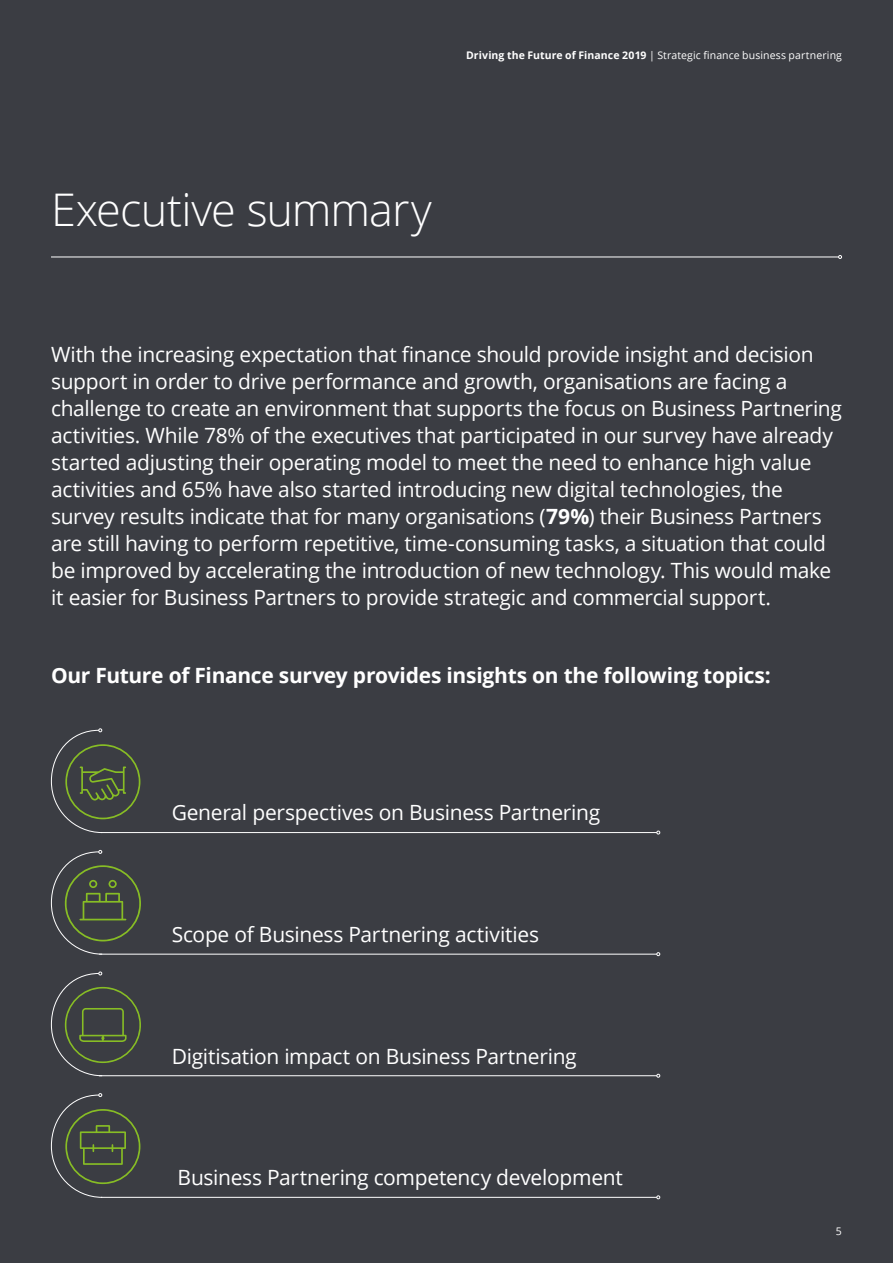
<style>
.page{position:relative;width:893px;height:1263px;background:#3b3d43}
.page>*{position:absolute;margin:0;border:0;box-sizing:border-box;transform-origin:0 0}
.Contents_Heading{font:300 45px "Open Sans";letter-spacing:-.02em;color:#fff}
.Body_copy__8_5_12pt{font:21px/27px "Open Sans";letter-spacing:-.015em;color:#fff}
.Cover_subtitle__12_2{font:700 21px "Open Sans";letter-spacing:-.015em;color:#fff}
.Brochure_title___Lef{font:10.5px "Open Sans";letter-spacing:.01em;color:#fff}
.Folio_Right_pg__7_9{font:10.5px "Open Sans";color:#fff}
.s1{font-weight:700}
</style>
<div class="page">
<hr style="left:51px;top:257px;width:788px;height:1px;background:#fff">
<svg style="left:838px;top:255px;width:4px;height:4px"></svg>
<hr style="left:101px;top:832px;width:556px;height:1px;background:#fff">
<svg style="left:51px;top:728px;width:92px;height:105px"></svg>
<hr style="left:99px;top:954px;width:558px;height:1px;background:#fff">
<svg style="left:656px;top:952px;width:4px;height:4px"></svg>
<svg style="left:51px;top:850px;width:92px;height:105px"></svg>
<hr style="left:99px;top:1075px;width:558px;height:1px;background:#fff">
<svg style="left:51px;top:971px;width:92px;height:105px"></svg>
<hr style="left:101px;top:1197px;width:556px;height:1px;background:#fff">
<svg style="left:656px;top:1195px;width:4px;height:4px"></svg>
<svg style="left:51px;top:1093px;width:92px;height:105px"></svg>
<p class="Brochure_title___Lef" style="left:466px;top:48px;width:377px"><span class="s1">Driving the Future of Finance 2019</span> | Strategic finance business partnering</p>
<p class="Contents_Heading" style="left:51px;top:179px;width:382px">Executive summary</p>
<p class="Body_copy__8_5_12pt" style="left:51px;top:340px;width:792px">With the increasing expectation that finance should provide insight and decision support in order to drive performance and growth, organisations are facing a challenge to create an environment that supports the focus on Business Partnering activities. While 78% of the executives that participated in our survey have already started adjusting their operating model to meet the need to enhance high value activities and 65% have also started introducing new digital technologies, the survey results indicate that for many organisations (<span class="s1">79%</span>) their Business Partners are still having to perform repetitive, time-consuming tasks, a situation that could be improved by accelerating the introduction of new technology. This would make it easier for Business Partners to provide strategic and commercial support.</p>
<p class="Cover_subtitle__12_2" style="left:51px;top:660px;width:721px">Our Future of Finance survey provides insights on the following topics:</p>
<p class="Body_copy__8_5_12pt" style="left:172px;top:799px;width:430px">General perspectives on Business Partnering</p>
<p class="Body_copy__8_5_12pt" style="left:172px;top:921px;width:369px">Scope of Business Partnering activities</p>
<p class="Body_copy__8_5_12pt" style="left:172px;top:1042px;width:407px">Digitisation impact on Business Partnering</p>
<p class="Body_copy__8_5_12pt" style="left:178px;top:1163px;width:447px">Business Partnering competency development</p>
<p class="Folio_Right_pg__7_9" style="left:836px;top:1224px;width:8px">5</p>
</div>
